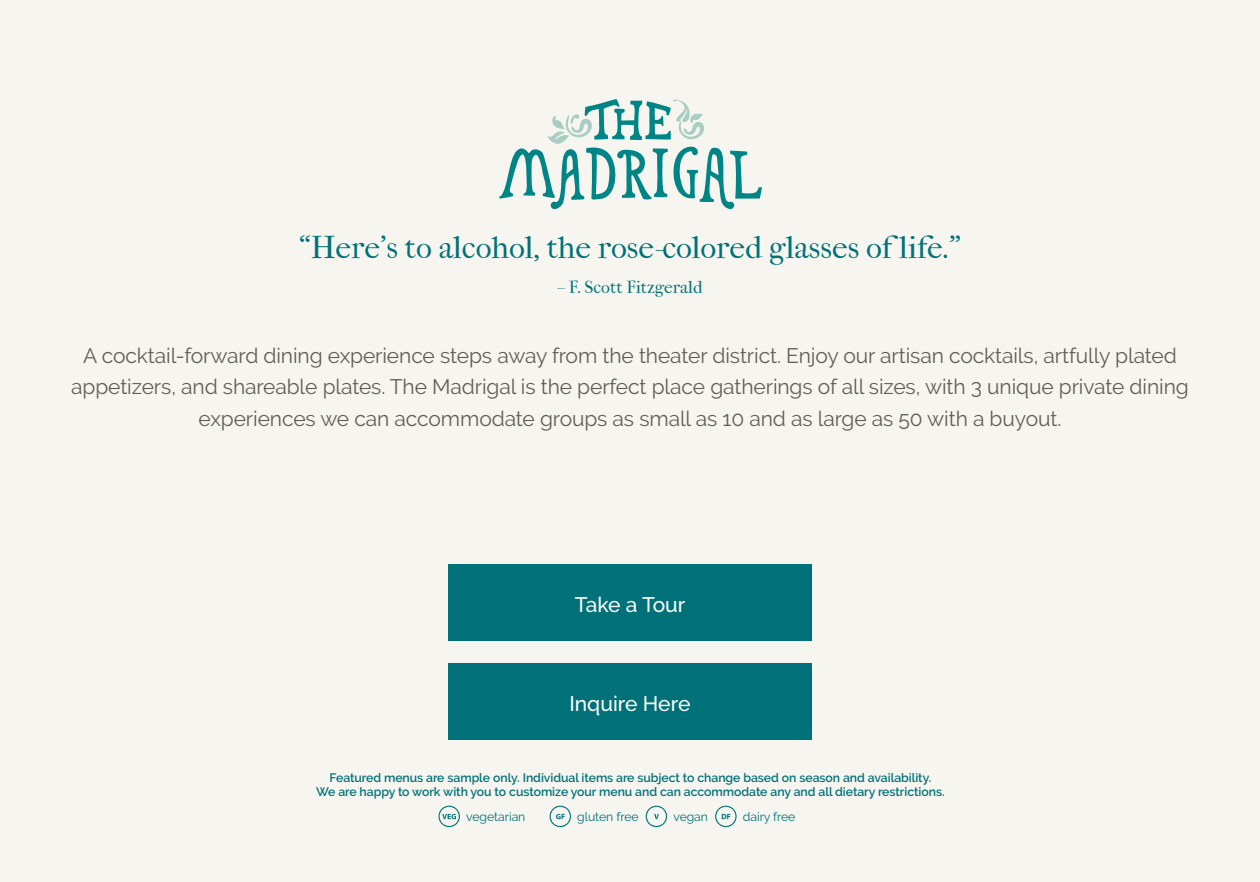
<style>
.page{position:relative;width:1260px;height:882px;background:#f7f5f0}
.page>*{position:absolute;margin:0;border:0;box-sizing:border-box;transform-origin:0 0}
.t1{font:31.5px "IM FELL French Canon Roman";color:#007178}
.t2{font:21px/31.5px "Raleway";letter-spacing:-.005em;color:#635d59;text-align:center}
.t3{font:500 21px "Raleway";color:#fff}
.t4{font:17.5px "IM FELL French Canon Roman";color:#007178}
.t5{font:600 12.25px "Raleway";letter-spacing:-.005em;color:#007178}
.t6{font:12.25px "Raleway";letter-spacing:-.005em;color:#007178}
</style>
<div class="page">
<svg style="left:499px;top:99px;width:263px;height:110px"></svg>
<svg style="left:438px;top:806px;width:22px;height:21px"></svg>
<svg style="left:550px;top:806px;width:21px;height:21px"></svg>
<svg style="left:646px;top:806px;width:21px;height:21px"></svg>
<svg style="left:715px;top:806px;width:22px;height:21px"></svg>
<div style="left:448px;top:564px;width:364px;height:76px;background:#007178"></div>
<div style="left:448px;top:663px;width:364px;height:76px;background:#007178"></div>
<p class="t1" style="left:299px;top:229px;width:663px">“Here’s to alcohol, the rose-colored glasses of life.”</p>
<p class="t4" style="left:557px;top:277px;width:147px">– F. Scott Fitzgerald</p>
<p class="t2" style="left:71px;top:340px;width:1119px">A cocktail-forward dining experience steps away from the theater district. Enjoy our artisan cocktails, artfully plated appetizers, and shareable plates. The Madrigal is the perfect place gatherings of all sizes, with 3 unique private dining experiences we can accommodate groups as small as 10 and as large as 50 with a buyout.</p>
<p class="t3" style="left:575px;top:592px;width:112px">Take a Tour</p>
<p class="t3" style="left:569px;top:692px;width:123px">Inquire Here</p>
<p class="t5" style="left:330px;top:771px;width:603px">Featured menus are sample only. Individual items are subject to change based on season and availability.</p>
<p class="t5" style="left:316px;top:785px;width:630px">We are happy to work with you to customize your menu and can accommodate any and all dietary restrictions.</p>
<p class="t6" style="left:466px;top:809px;width:61px">vegetarian</p>
<p class="t6" style="left:577px;top:809px;width:63px">gluten free</p>
<p class="t6" style="left:673px;top:809px;width:36px">vegan</p>
<p class="t6" style="left:743px;top:809px;width:54px">dairy free</p>
</div>
